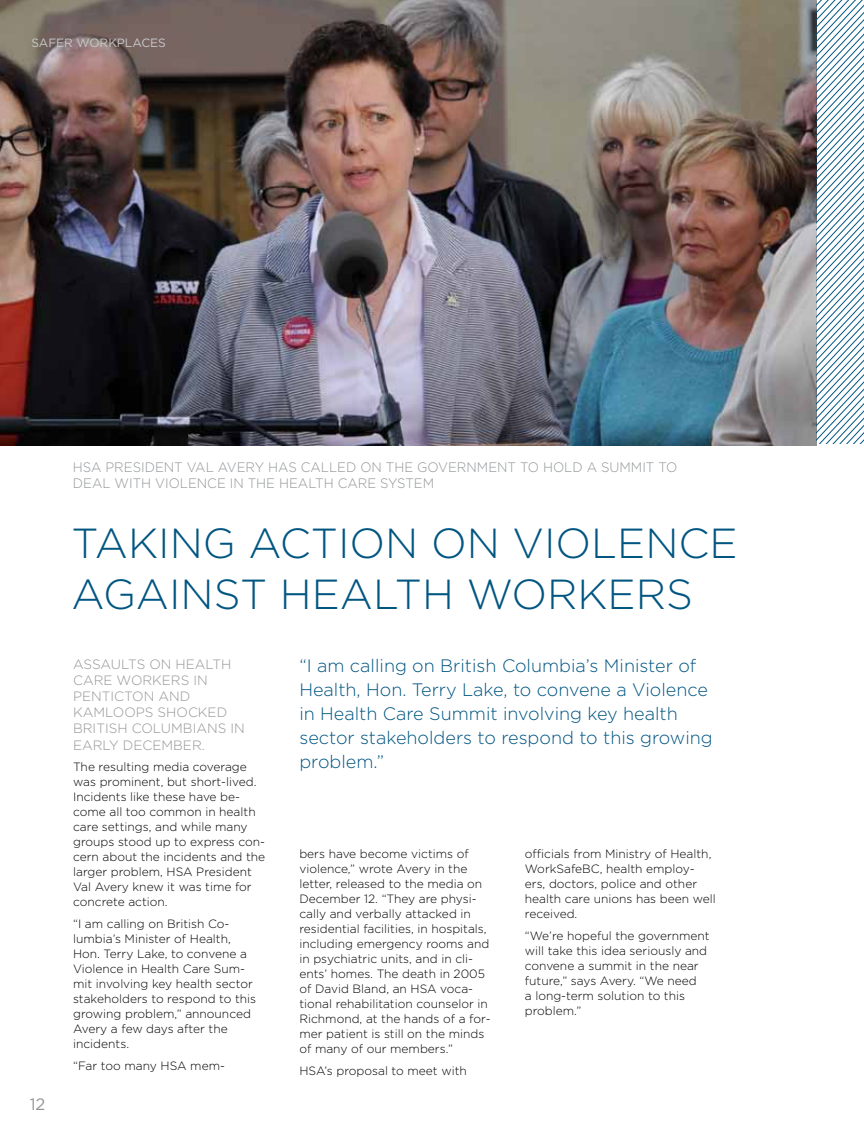
<style>
.page{position:relative;width:864px;height:1134px;background:#fff}
.page>*{position:absolute;margin:0;border:0;box-sizing:border-box;transform-origin:0 0}
.t1{font:300 42px/50.4px "Gotham";color:#005581}
.t2{font:300 18px/24px "Gotham";color:#005581}
.t3{font:16.5px "Gotham";color:#939598}
.t4{font:300 13.65px/16.4px "Gotham";color:#939598;scale:.96 1}
.t5{font:300 13.5px "Gotham";color:#939598}
.t6{font:300 12px/15px "Gotham";color:#000}
.t7{font:12px "Gotham";color:#c7c8ca}
</style>
<div class="page">
<img style="left:0;top:0;width:817px;height:446px">
<svg style="left:817px;top:0;width:47px;height:443px"></svg>
<p class="t7" style="left:31px;top:35px;width:136px">SAFER WORKPLACES</p>
<p class="t4" style="left:73px;top:459px;width:631px">HSA PRESIDENT VAL AVERY HAS CALLED ON THE GOVERNMENT TO HOLD A SUMMIT TO<br>DEAL WITH VIOLENCE IN THE HEALTH CARE SYSTEM</p>
<h1 class="t1" style="left:72px;top:517px;width:668px">TAKING ACTION ON VIOLENCE<br>AGAINST HEALTH WORKERS</h1>
<h3 class="t3" style="left:30px;top:1094px;width:17px">12</h3>
<p class="t5" style="left:73px;top:655px;width:21px">Assaults</p>
<p class="t5" style="left:149px;top:655px;width:37px">on health</p>
<p class="t5" style="left:73px;top:672px;width:11px">care</p>
<p class="t5" style="left:117px;top:672px;width:12px">workers</p>
<p class="t5" style="left:193px;top:672px;width:7px">in</p>
<p class="t5" style="left:73px;top:688px;width:10px">Penticton</p>
<p class="t5" style="left:158px;top:688px;width:12px">and</p>
<p class="t5" style="left:73px;top:704px;width:21px">Kamloo</p>
<p class="t5" style="left:136px;top:704px;width:33px">ps shocked</p>
<p class="t5" style="left:73px;top:720px;width:18px">British</p>
<p class="t5" style="left:132px;top:720px;width:20px">Columbians</p>
<p class="t5" style="left:230px;top:720px;width:7px">in</p>
<p class="t5" style="left:73px;top:736px;width:10px">early</p>
<p class="t5" style="left:123px;top:736px;width:22px">December</p>
<p class="t5" style="left:202px;top:736px;width:5px">.</p>
<p class="t6" style="left:73px;top:759px;width:194px">The resulting media coverage was prominent, but short-lived.<br>Incidents like these have be&shy;come all too common in health care settings, and while many groups stood up to express con&shy;cern about the incidents and the larger problem, HSA President<br>Val Avery knew it was time for concrete action.</p>
<p class="t6" style="left:73px;top:916px;width:185px">“I am calling on British Co&shy;lumbia’s Minister of Health,<br>Hon. Terry Lake, to convene a<br>Violence in Health Care Sum&shy;mit involving key health sector stakeholders to respond to this growing problem,” announced<br>Avery a few days after the incidents.</p>
<p class="t6" style="left:73px;top:1058px;width:153px">“Far too many HSA mem-</p>
<h2 class="t2" style="left:299px;top:653px;width:415px">“I am calling on British Columbia’s Minister of Health, Hon. Terry Lake, to convene a Violence in Health Care Summit involving key health sector stakeholders to respond to this growing problem.”</h2>
<p class="t6" style="left:299px;top:846px;width:193px">bers have become victims of violence,” wrote Avery in the letter, released to the media on<br>December 12. “They are physi&shy;cally and verbally attacked in residential facilities, in hospitals, including emergency rooms and in psychiatric units, and in cli&shy;ents’ homes. The death in 2005 of David Bland, an HSA voca&shy;tional rehabilitation counselor in<br>Richmond, at the hands of a for&shy;mer patient is still on the minds of many of our members.”</p>
<p class="t6" style="left:299px;top:1063px;width:169px">HSA’s proposal to meet with</p>
<p class="t6" style="left:525px;top:846px;width:192px">officials from Ministry of Health,<br>WorkSafeBC, health employ&shy;ers, doctors, police and other health care unions has been well received.</p>
<p class="t6" style="left:525px;top:928px;width:186px">“We’re hopeful the government will take this idea seriously and convene a summit in the near future,” says Avery. “We need<br>a long-term solution to this problem.”</p>
</div>
